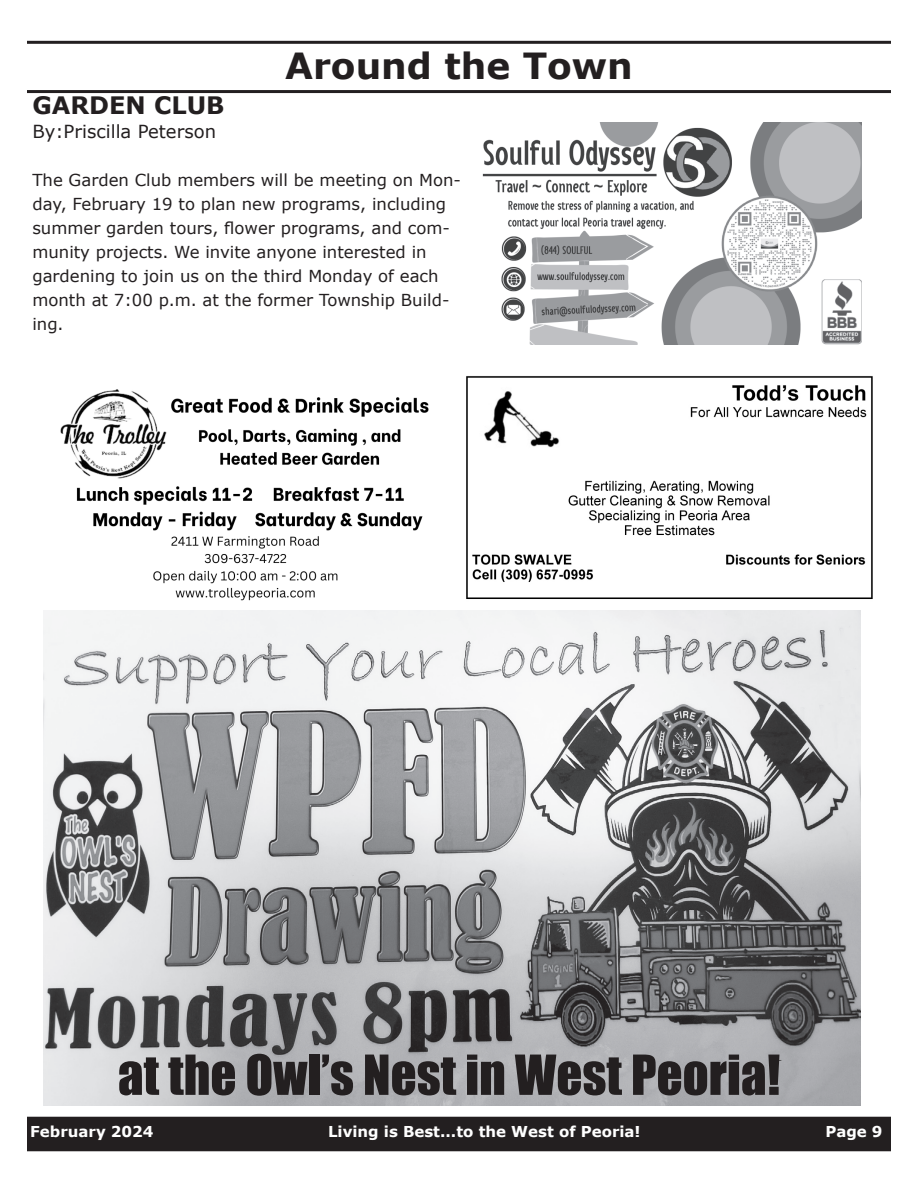
<style>
.page{position:relative;width:918px;height:1188px;background:#fff}
.page>*{position:absolute;margin:0;border:0;box-sizing:border-box;transform-origin:0 0}
.t1{font:51px "Impact";color:#231f20}
.t2{font:700 36px "Verdana";color:#231f20}
.t3{font:700 24px "Verdana";color:#231f20}
.t4{font:18px "Verdana";color:#231f20}
.t5{font:16.5px/24px "Verdana";color:#231f20}
.t6{font:700 15px "Verdana";color:#fff}
</style>
<div class="page">
<div style="left:28px;top:1117px;width:862px;height:34px;background:#231f20"></div>
<hr style="left:27px;top:41px;width:864px;height:3px;background:#231f20">
<img style="left:44px;top:611px;width:817px;height:494px">
<img style="left:60px;top:389px;width:369px;height:211px">
<img style="left:466px;top:376px;width:407px;height:223px">
<img style="left:482px;top:123px;width:379px;height:222px">
<hr style="left:27px;top:90px;width:864px;height:3px;background:#231f20">
<p class="t2" style="left:285px;top:43px;width:349px">Around the Town</p>
<p class="t3" style="left:32px;top:90px;width:194px">GARDEN CLUB</p>
<p class="t4" style="left:32px;top:120px;width:185px">By:Priscilla Peterson</p>
<p class="t5" style="left:32px;top:169px;width:430px">The Garden Club members will be meeting on Mon&shy;day, February 19 to plan new programs, including summer garden tours, flower programs, and com&shy;munity projects. We invite anyone interested in gardening to join us on the third Monday of each month at 7:00 p.m. at the former Township Build&shy;ing.</p>
<p class="t1" style="left:118px;top:1035px;width:664px">at the Owl’s Nest in West Peoria!</p>
<p class="t6" style="left:30px;top:1121px;width:125px">February 2024</p>
<p class="t6" style="left:328px;top:1121px;width:314px">Living is Best...to the West of Peoria!</p>
<p class="t6" style="left:825px;top:1121px;width:59px">Page 9</p>
</div>
